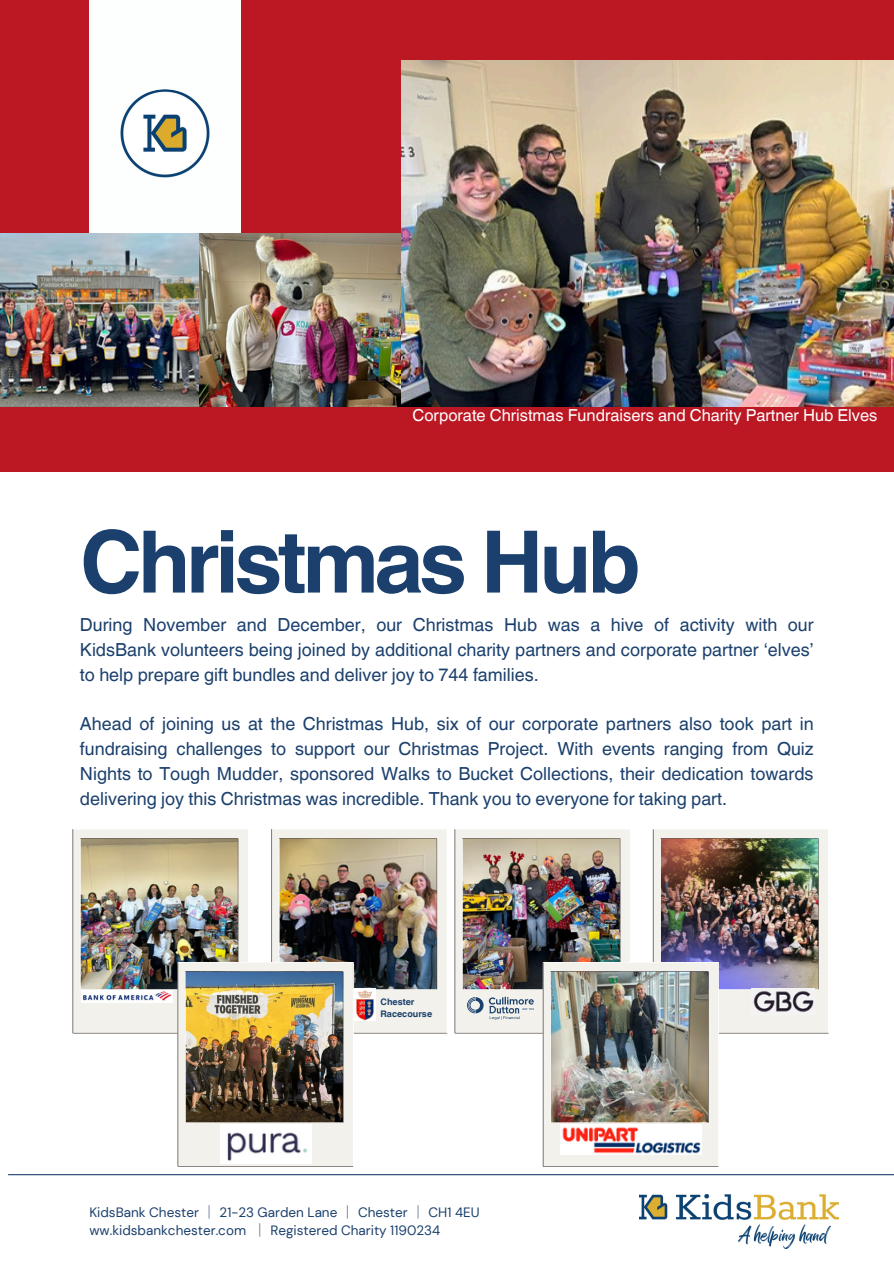
<style>
.page{position:relative;width:894px;height:1264px;background:#fff}
.page>*{position:absolute;margin:0;border:0;box-sizing:border-box;transform-origin:0 0}
.t1{font:700 86.1px "Helvetica World";letter-spacing:-.055em;color:#1b406d}
.t2{font:18px/24.8px "Helvetica World";color:#1b406d;text-align:justify}
.t3{font:16.5px "Helvetica World";color:#fff}
.t4{font:13.5px/18px "DM Sans";color:#1b406d}
.t5{font:700 9px/12px "Helvetica World";color:#1b406d}
.s1{font-family:"Noto Sans CJ Ksc"}
</style>
<div class="page">
<div style="left:0;top:0;width:893px;height:471px;background:#bc1823"></div>
<img style="left:0;top:233px;width:401px;height:173px">
<div style="left:89px;top:0;width:152px;height:233px;background:#fcfffe"></div>
<img style="left:401px;top:60px;width:492px;height:347px">
<hr style="left:8px;top:1174px;width:885px;height:1px;background:#1b406d">
<img style="left:115px;top:89px;width:100px;height:100px;border-radius:50%">
<img style="left:639px;top:1194px;width:199px;height:54px">
<img style="left:72px;top:829px;width:375px;height:337px">
<img style="left:220px;top:1124px;width:91px;height:39px">
<img style="left:82px;top:990px;width:91px;height:12px">
<img style="left:454px;top:829px;width:374px;height:337px">
<img style="left:560px;top:1124px;width:141px;height:30px">
<img style="left:354px;top:988px;width:21px;height:32px">
<p class="t3" style="left:412px;top:406px;width:466px">Corporate Christmas Fundraisers and Charity Partner Hub Elves</p>
<h2 class="t1" style="left:80px;top:491px;width:562px">Christmas Hub</h2>
<p class="t2" style="left:80px;top:613px;width:735px">During November and December, our Christmas Hub was a hive of activity with our KidsBank volunteers being joined by additional charity partners and corporate partner ‘elves’ to help prepare gift bundles and deliver joy to 744 families.</p>
<p class="t2" style="left:80px;top:712px;width:735px">Ahead of joining us at the Christmas Hub, six of our corporate partners also took part in fundraising challenges to support our Christmas Project. With events ranging from Quiz Nights to Tough Mudder, sponsored Walks to Bucket Collections, their dedication towards delivering joy this Christmas was incredible. Thank you to everyone for taking part.</p>
<p class="t5" style="left:380px;top:994px;width:53px">Chester<br>Racecourse</p>
<p class="t4" style="left:89px;top:1203px;width:391px">KidsBank Chester <span class="s1">│</span> 21-23 Garden Lane <span class="s1">│</span> Chester <span class="s1">│</span> CH1 4EU ww.kidsbankchester.com <span class="s1">│</span> Registered Charity 1190234</p>
</div>
